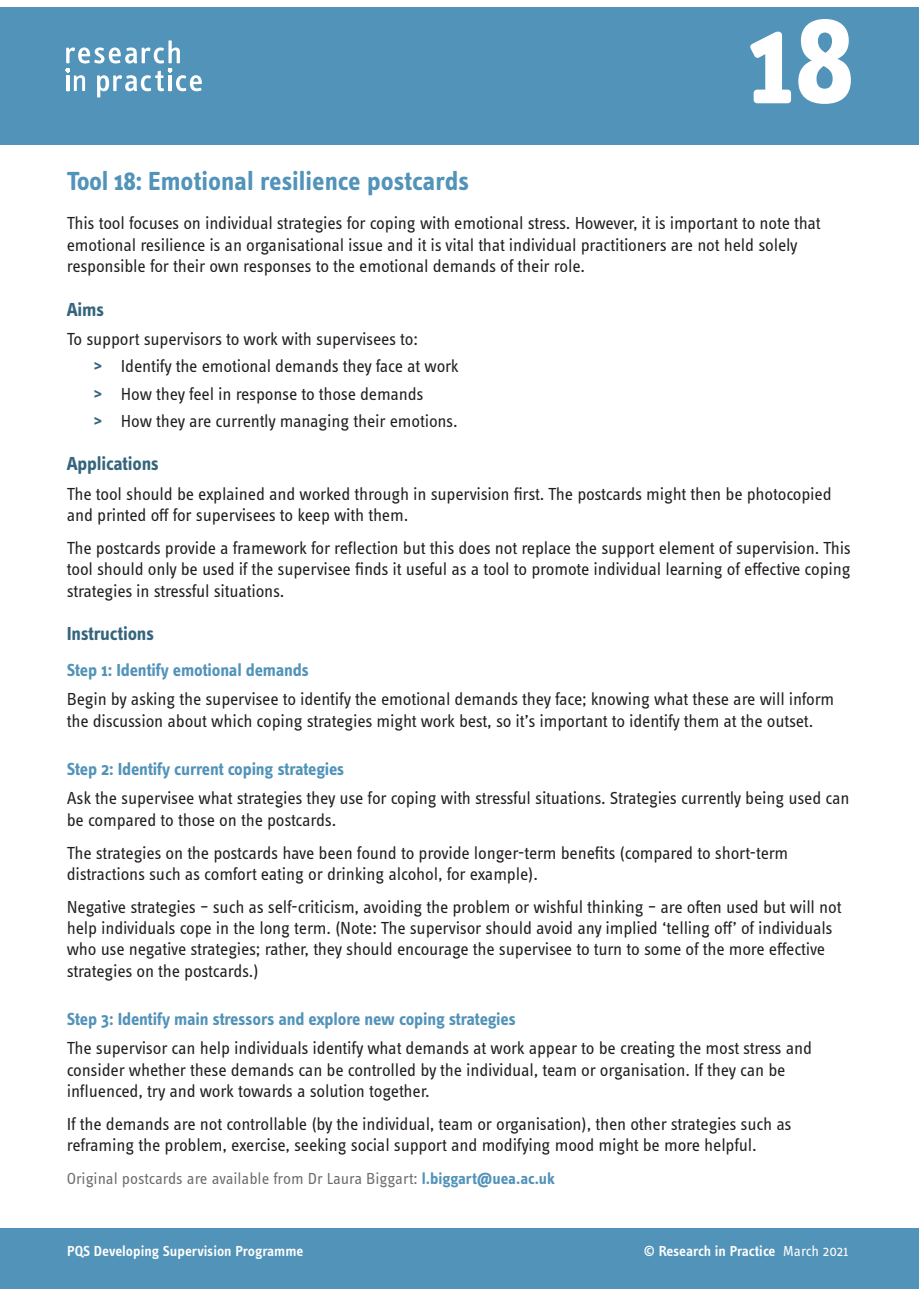
<style>
.page{position:relative;width:919px;height:1289px;background:#fff}
.page>*{position:absolute;margin:0;border:0;box-sizing:border-box;transform-origin:0 0}
.t1{font:700 129px "Info Text Pro";color:#fff}
.TOC_Heading{font:700 27px "Info Text Pro";letter-spacing:-.005em;color:#5293b9}
.t2{font:700 19.5px "Info Text Pro";letter-spacing:-.01em;color:#35657c}
.List_Paragraph{font:18px/21.6px "Info Text Pro";letter-spacing:-.01em;color:#231f20}
.t3{font:700 18px "Info Text Pro";letter-spacing:-.01em;color:#5293b9}
.t4{font:16.5px "Info Text Pro";letter-spacing:-.005em;color:#6c6d70}
.t5{font:600 15px "Info Text Pro";color:#fff}
.s1{font-weight:700;color:#35657c}
.s2{font-weight:700;color:#5293b9}
.s3{font-weight:400}
</style>
<div class="page">
<div style="left:0;top:1228px;width:918px;height:60px;background:#5293b9"></div>
<div style="left:0;top:7px;width:918px;height:138px;background:#5293b9"></div>
<svg style="left:66px;top:40px;width:136px;height:57px"></svg>
<p class="t1" style="left:746px;top:-18px;width:111px">18</p>
<p class="TOC_Heading" style="left:67px;top:165px;width:404px">Tool 18: Emotional resilience postcards</p>
<p class="List_Paragraph" style="left:67px;top:212px;width:755px">This tool focuses on individual strategies for coping with emotional stress. However, it is important to note that emotional resilience is an organisational issue and it is vital that individual practitioners are not held solely responsible for their own responses to the emotional demands of their role.</p>
<p class="t2" style="left:67px;top:297px;width:39px">Aims</p>
<p class="List_Paragraph" style="left:67px;top:328px;width:353px">To support supervisors to work with supervisees to:</p>
<p class="List_Paragraph" style="left:94px;top:355px;width:366px"><span class="s1">&gt;</span> Identify the emotional demands they face at work</p>
<p class="List_Paragraph" style="left:94px;top:382px;width:331px"><span class="s1">&gt;</span> How they feel in response to those demands</p>
<p class="List_Paragraph" style="left:94px;top:409px;width:365px"><span class="s1">&gt;</span> How they are currently managing their emotions.</p>
<p class="t2" style="left:67px;top:452px;width:94px">Applications</p>
<p class="List_Paragraph" style="left:67px;top:482px;width:766px">The tool should be explained and worked through in supervision first. The postcards might then be photocopied and printed off for supervisees to keep with them.</p>
<p class="List_Paragraph" style="left:67px;top:537px;width:785px;text-align:justify">The postcards provide a framework for reflection but this does not replace the support element of supervision. This tool should only be used if the supervisee finds it useful as a tool to promote individual learning of effective coping strategies in stressful situations.</p>
<p class="t2" style="left:67px;top:622px;width:89px">Instructions</p>
<p class="t3" style="left:67px;top:659px;width:244px">Step 1: Identify emotional demands</p>
<p class="List_Paragraph" style="left:67px;top:688px;width:769px">Begin by asking the supervisee to identify the emotional demands they face; knowing what these are will inform the discussion about which coping strategies might work best, so it’s important to identify them at the outset.</p>
<p class="t3" style="left:67px;top:758px;width:279px">Step 2: Identify current coping strategies</p>
<p class="List_Paragraph" style="left:67px;top:787px;width:784px">Ask the supervisee what strategies they use for coping with stressful situations. Strategies currently being used can be compared to those on the postcards.</p>
<p class="List_Paragraph" style="left:67px;top:841px;width:723px;line-height:21px">The strategies on the postcards have been found to provide longer-term benefits (compared to short-term distractions such as comfort eating or drinking alcohol, for example).</p>
<p class="List_Paragraph" style="left:67px;top:895px;width:776px">Negative strategies – such as self-criticism, avoiding the problem or wishful thinking – are often used but will not help individuals cope in the long term. (Note: The supervisor should avoid any implied ‘telling off’ of individuals who use negative strategies; rather, they should encourage the supervisee to turn to some of the more effective strategies on the postcards.)</p>
<p class="t3" style="left:67px;top:1008px;width:450px">Step 3: Identify main stressors and explore new coping strategies</p>
<p class="List_Paragraph" style="left:67px;top:1036px;width:746px">The supervisor can help individuals identify what demands at work appear to be creating the most stress and consider whether these demands can be controlled by the individual, team or organisation. If they can be influenced, try and work towards a solution together.</p>
<p class="List_Paragraph" style="left:67px;top:1113px;width:726px;line-height:21px">If the demands are not controllable (by the individual, team or organisation), then other strategies such as reframing the problem, exercise, seeking social support and modifying mood might be more helpful.</p>
<p class="t4" style="left:67px;top:1169px;width:489px">Original postcards are available from Dr Laura Biggart: <span class="s2">l.biggart@uea.ac.uk</span></p>
<p class="t5" style="left:67px;top:1242px;width:238px">PQS Developing Supervision Programme</p>
<p class="t5" style="left:643px;top:1241px;width:206px">© Research in Practice <span class="s3">March 2021</span></p>
</div>
